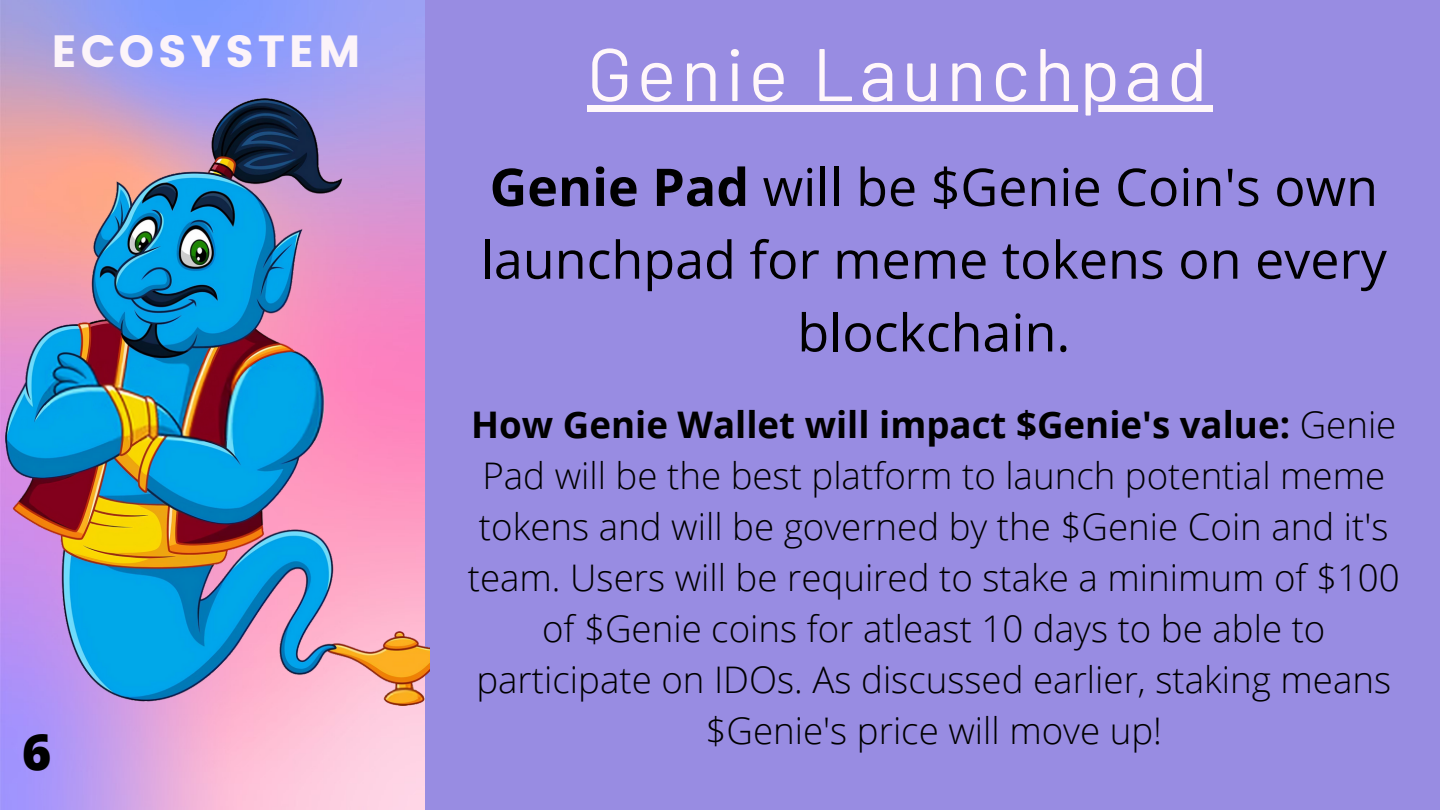
<style>
.page{position:relative;width:1440px;height:810px;background:#988ce2}
.page>*{position:absolute;margin:0;border:0;box-sizing:border-box;transform-origin:0 0}
.t1{font:74.4px "Barlow";letter-spacing:.06em;color:#fff7fa}
.t2{font:52px/72.8px "Open Sans";color:#000;text-align:center}
.t3{font:800 50px "Open Sans";color:#000}
.t4{font:45px "Poppins";letter-spacing:.08em;color:#fcf4f9}
.t5{font:300 36.7px/51px "Open Sans";color:#000;text-align:center}
.s1{font-weight:700}
</style>
<div class="page">
<img style="left:0;top:0;width:424px;height:810px">
<img style="left:5px;top:98px;width:425px;height:608px">
<div style="left:587px;top:105px;width:625px;height:7px;background:#fff7fa"></div>
<p class="t4" style="left:51px;top:26px;width:311px">ECOSYSTEM</p>
<p class="t3" style="left:22px;top:717px;width:31px">6</p>
<p class="t1" style="left:587px;top:27px;width:622px">Genie Launchpad</p>
<p class="t2" style="left:481px;top:149px;width:908px"><span class="s1">Genie Pad</span> will be $Genie Coin's own launchpad for meme tokens on every blockchain.</p>
<p class="t5" style="left:468px;top:398px;width:934px"><span class="s1">How Genie Wallet will impact $Genie's value:</span> Genie Pad will be the best platform to launch potential meme tokens and will be governed by the $Genie Coin and it's team. Users will be required to stake a minimum of $100 of $Genie coins for atleast 10 days to be able to participate on IDOs. As discussed earlier, staking means $Genie's price will move up!</p>
</div>
